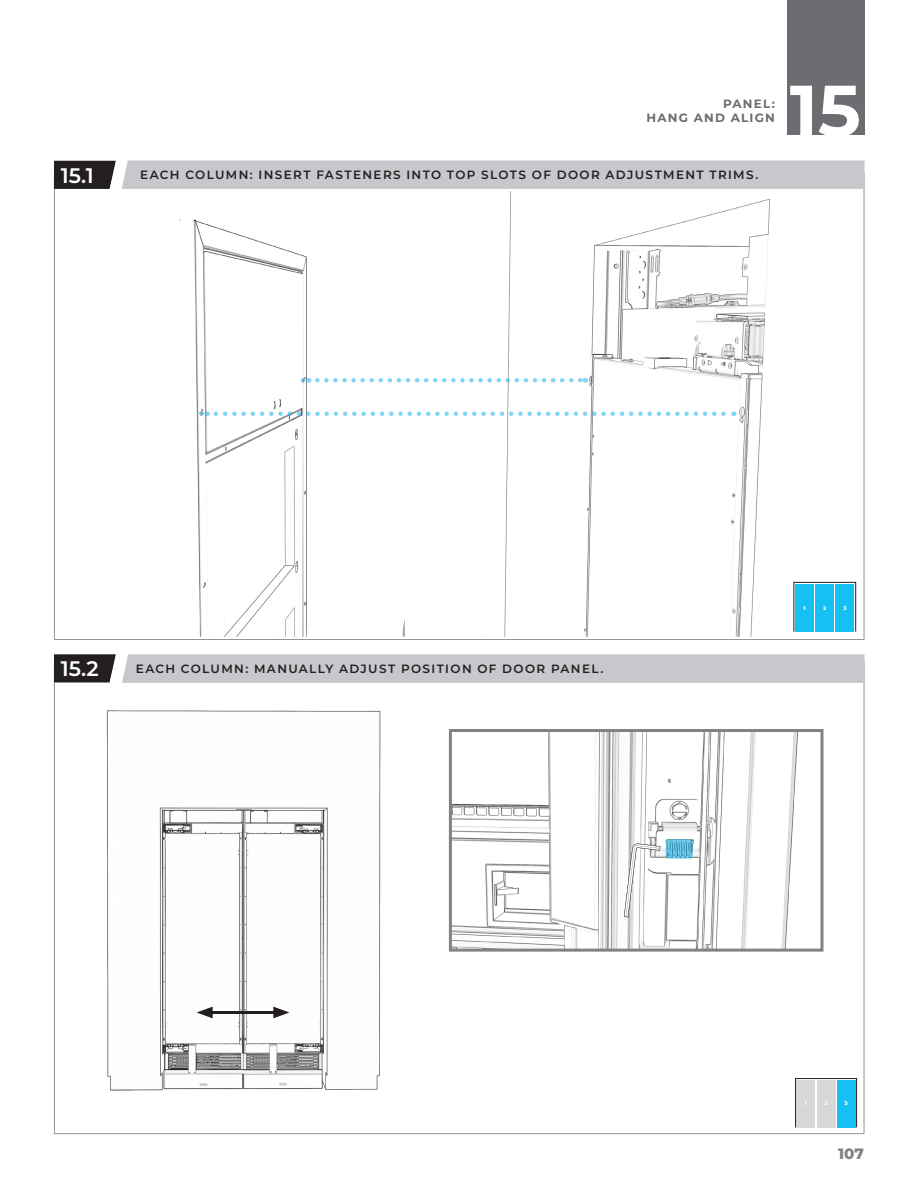
<style>
.page{position:relative;width:918px;height:1188px;background:#fff}
.page>*{position:absolute;margin:0;border:0;box-sizing:border-box;transform-origin:0 0}
.t1{font:700 72px "Montserrat";color:#fff}
.t2{font:600 21px "Montserrat";color:#fff}
.t3{font:800 15px "Montserrat";color:#808285}
.Image_Caption_Black{font:600 12px "Montserrat";letter-spacing:.115em;color:#231f20}
.t4{font:700 12px/14.4px "Montserrat";letter-spacing:.1em;color:#6c6d70;text-align:right}
.Note{font:800 5.25px "Montserrat";color:#fff}
</style>
<div class="page">
<div style="left:787px;top:0;width:78px;height:135px;background:#6c6d70"></div>
<svg style="left:54px;top:160px;width:811px;height:29px;background:#bdbdc1"></svg>
<svg style="left:54px;top:654px;width:811px;height:29px;background:#bdbdc1"></svg>
<img style="left:179px;top:219px;width:221px;height:418px">
<img style="left:402px;top:191px;width:448px;height:446px">
<svg style="left:216px;top:411px;width:518px;height:5px"></svg>
<svg style="left:317px;top:378px;width:269px;height:4px"></svg>
<svg style="left:199px;top:411px;width:9px;height:5px"></svg>
<svg style="left:301px;top:378px;width:8px;height:5px"></svg>
<svg style="left:793px;top:582px;width:63px;height:50px;background:#29bee9"></svg>
<div style="left:817px;top:1080px;width:18px;height:47px;background:#d7d7d9"></div>
<div style="left:797px;top:1080px;width:18px;height:47px;background:#d7d7d9"></div>
<div style="left:837px;top:1080px;width:18px;height:47px;background:#15c0f2"></div>
<div style="left:795px;top:1078px;width:62px;height:50px;border:1px solid #231f20"></div>
<img style="left:106px;top:710px;width:343px;height:381px">
<hr style="left:207px;top:1011px;width:72px;height:3px;background:#231f20">
<svg style="left:273px;top:1007px;width:16px;height:11px"></svg>
<svg style="left:197px;top:1007px;width:16px;height:11px"></svg>
<img style="left:453px;top:733px;width:345px;height:215px">
<div style="left:449px;top:729px;width:375px;height:223px;border:3px solid #808285"></div>
<svg style="left:666px;top:839px;width:27px;height:20px"></svg>
<svg style="left:624px;top:843px;width:36px;height:74px"></svg>
<p class="t2" style="left:61px;top:161px;width:35px">15.1</p>
<p class="t4" style="left:647px;top:96px;width:130px">PANEL:<br>HANG AND ALIGN</p>
<p class="Image_Caption_Black" style="left:140px;top:166px;width:620px">EACH COLUMN: INSERT FASTENERS INTO TOP SLOTS OF DOOR ADJUSTMENT TRIMS.</p>
<h1 class="t1" style="left:790px;top:59px;width:72px">15</h1>
<p class="t2" style="left:61px;top:654px;width:39px">15.2</p>
<p class="Image_Caption_Black" style="left:136px;top:661px;width:469px">EACH COLUMN: MANUALLY ADJUST POSITION OF DOOR PANEL.</p>
<p class="Note" style="left:804px;top:604px;width:4px">1</p>
<p class="Note" style="left:823px;top:604px;width:5px">2</p>
<p class="Note" style="left:843px;top:604px;width:5px">3</p>
<p class="Note" style="left:805px;top:1100px;width:4px">1</p>
<p class="Note" style="left:824px;top:1100px;width:5px">2</p>
<p class="Note" style="left:845px;top:1100px;width:5px">3</p>
<p class="t3" style="left:838px;top:1143px;width:27px">107</p>
</div>
